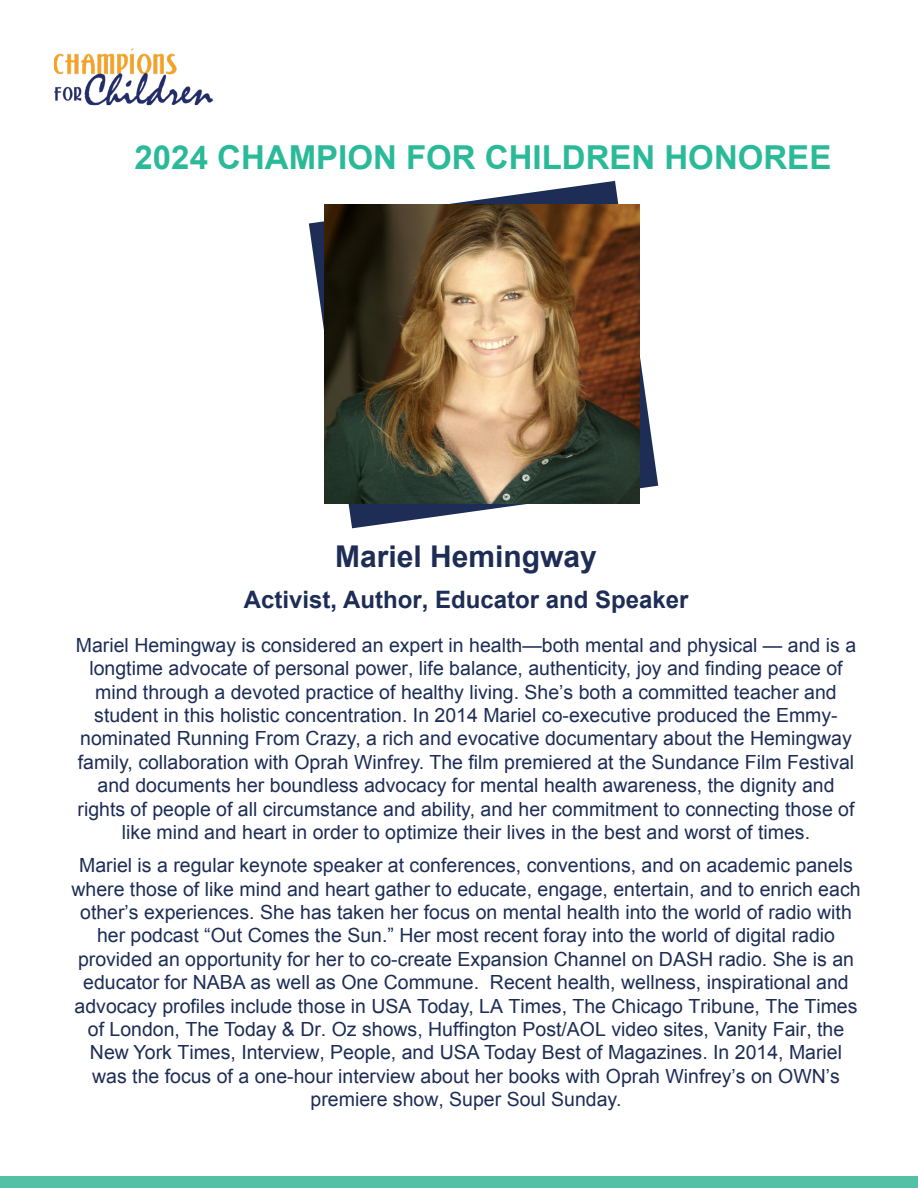
<style>
.page{position:relative;width:918px;height:1188px;background:#fff}
.page>*{position:absolute;margin:0;border:0;box-sizing:border-box;transform-origin:0 0}
.t1{font:700 33px "Arial";color:#2bba99}
.t2{font:700 30px "Arial";color:#1d2d56}
.t3{font:700 24px "Arial";color:#1d2d56}
.t4{font:19.5px/23.4px "Arial";color:#1d2d56;text-align:center}
.s1{font-style:inherit}
</style>
<div class="page">
<img style="left:54px;top:48px;width:159px;height:57px">
<div style="left:0;top:1177px;width:918px;height:11px;background:#54c0a5"></div>
<svg style="left:309px;top:181px;width:349px;height:347px"></svg>
<img style="left:325px;top:204px;width:314px;height:300px">
<h1 class="t1" style="left:135px;top:135px;width:698px">2024 CHAMPION FOR CHILDREN HONOREE</h1>
<h2 class="t2" style="left:335px;top:537px;width:263px">Mariel Hemingway</h2>
<p class="t3" style="left:244px;top:583px;width:446px">Activist, Author, Educator and Speaker</p>
<p class="t4" style="left:76px;top:633px;width:782px">Mariel Hemingway is considered an expert in health—both mental and physical — and is a longtime advocate <span class="s1">of personal power, life balance, authenticity, joy and finding peace of mind through a devoted practice of</span> healthy living. She’s both a committed teacher and student in this holistic concentration. In 2014 Mariel co-executive produced the Emmy&shy;nominated Running From Crazy, a rich and evocative documentary about <span class="s1">the Hemingway family, collaboration with Oprah Winfrey. The film premiered at the Sundance Film Festival</span></p>
<p class="t4" style="left:78px;top:774px;width:779px">and documents her boundless advocacy for mental health awareness, the dignity and rights of people of all circumstance and ability, and her commitment to connecting those of like mind and heart in order to optimize their lives in the best and worst of times.</p>
<p class="t4" style="left:71px;top:854px;width:791px">Mariel is a regular keynote speaker at conferences, conventions, and on academic panels where those of like mind and heart gather to educate, engage, entertain, and to enrich each other’s experiences. She has taken her focus on mental health into the world of radio with her podcast “Out Comes the Sun.” Her most recent foray into the world of digital radio provided an opportunity for her to co-create Expansion Channel on DASH radio. She is an educator for NABA as well as One Commune. Recent health, wellness, inspirational <span class="s1">and advocacy profiles include those in USA Today, LA Times, The Chicago Tribune, The Times of London, The Today &amp; Dr. Oz shows, Huffington Post/AOL video sites, Vanity Fair, the New York Times, Interview,</span> People, and USA Today Best of Magazines. In 2014, Mariel was the focus of a one-hour interview about her books with Oprah Winfrey’s on OWN’s premiere show, Super Soul Sunday.</p>
</div>
